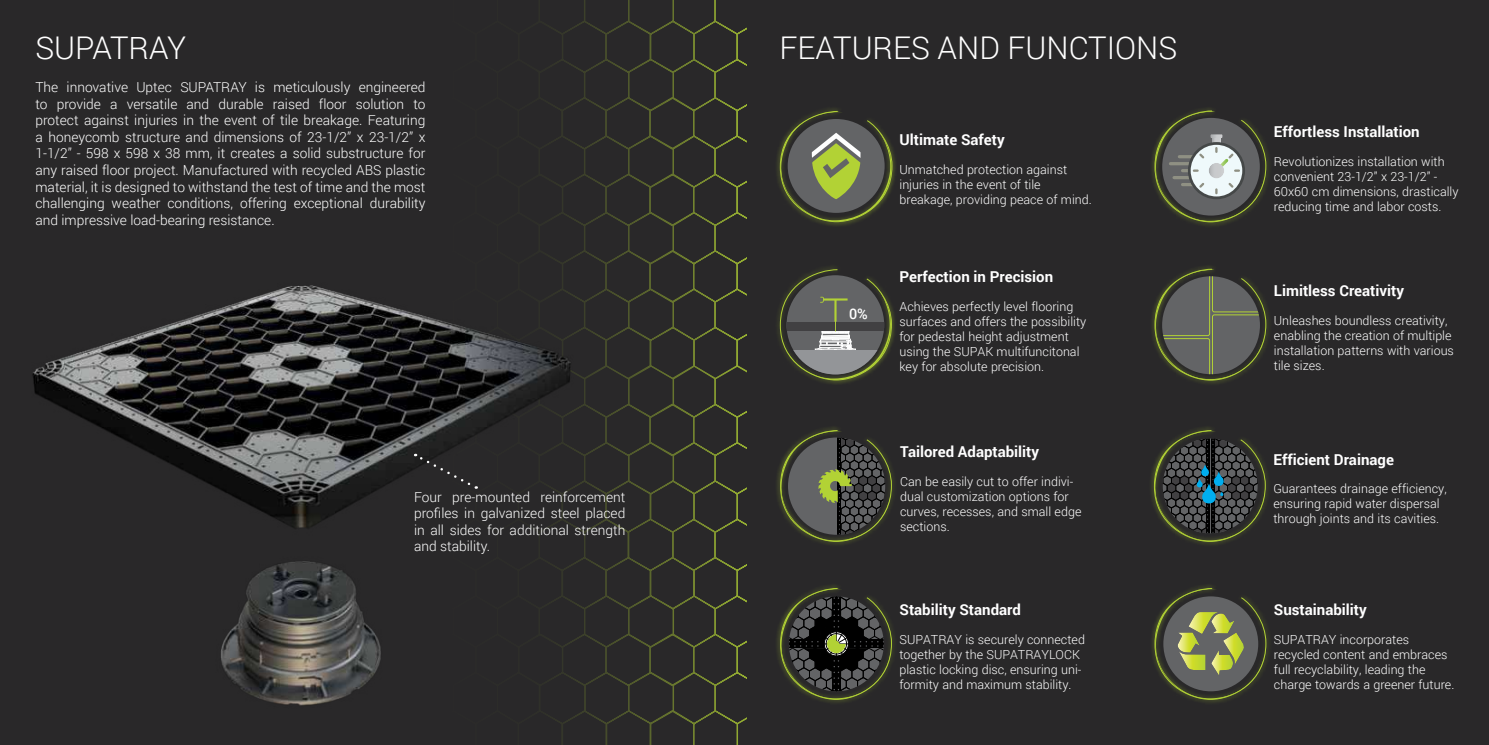
<style>
.page{position:relative;width:1489px;height:745px;background:#fff}
.page>*{position:absolute;margin:0;border:0;box-sizing:border-box;transform-origin:0 0}
.t1{font:300 31.25px "Roboto";color:#fff}
.t2{font:700 15px "Roboto";color:#fff}
.t3{font:500 14.62px "Roboto";color:#fff}
.t4{font:300 13.75px/16.5px "Roboto";color:#fff;text-align:justify}
.t5{font:300 12.5px/15px "Roboto";color:#fff}
</style>
<div class="page">
<div style="left:0;top:0;width:1488px;height:744px;background:#292829"></div>
<svg style="left:551px;top:0;width:195px;height:744px"></svg>
<svg style="left:735px;top:365px;width:11px;height:379px"></svg>
<img style="left:221px;top:561px;width:160px;height:145px">
<img style="left:32px;top:269px;width:554px;height:278px">
<svg style="left:415px;top:453px;width:61px;height:35px"></svg>
<div style="left:775px;top:425px;width:121px;height:121px;background:#b2d235;opacity:.75"></div>
<svg style="left:779px;top:429px;width:113px;height:113px"></svg>
<div style="left:1149px;top:264px;width:122px;height:121px;background:#b2d235;opacity:.75"></div>
<svg style="left:1154px;top:268px;width:112px;height:112px"></svg>
<div style="left:1149px;top:106px;width:122px;height:121px;background:#b2d235;opacity:.75"></div>
<svg style="left:1154px;top:110px;width:112px;height:112px"></svg>
<div style="left:775px;top:106px;width:122px;height:121px;background:#b2d235;opacity:.75"></div>
<svg style="left:779px;top:111px;width:113px;height:111px"></svg>
<div style="left:775px;top:264px;width:121px;height:121px;background:#b2d235;opacity:.75"></div>
<svg style="left:779px;top:269px;width:113px;height:111px"></svg>
<div style="left:1149px;top:425px;width:121px;height:121px;background:#b2d235;opacity:.75"></div>
<svg style="left:1153px;top:429px;width:112px;height:113px"></svg>
<div style="left:1149px;top:582px;width:122px;height:122px;background:#b2d235;opacity:.75"></div>
<svg style="left:1154px;top:587px;width:112px;height:112px"></svg>
<div style="left:775px;top:582px;width:121px;height:122px;background:#b2d235;opacity:.75"></div>
<svg style="left:779px;top:587px;width:113px;height:112px"></svg>
<h1 class="t1" style="left:35px;top:26px;width:152px">SUPATRAY</h1>
<p class="t4" style="left:35px;top:79px;width:391px">The innovative Uptec SUPATRAY is meticulously engineered to provide a versatile and durable raised floor solution to protect against injuries in the event of tile breakage. Featuring a honeycomb structure and dimensions of 23-1/2” x 23-1/2” x 1-1/2” - 598 x 598 x 38 mm, it creates a solid substructure for any raised floor project. Manufactured with recycled ABS plastic material, it is designed to withstand the test of time and the most challenging weather conditions, offering exceptional durability and impressive load-bearing resistance.</p>
<p class="t4" style="left:414px;top:488px;width:213px">Four pre-mounted reinforcement pro昀椀les in galvanized steel placed in all sides for additional strength and stability.</p>
<h1 class="t1" style="left:779px;top:34px;width:399px">FEATURES AND FUNCTIONS</h1>
<p class="t2" style="left:899px;top:133px;width:107px">Ultimate Safety</p>
<p class="t2" style="left:1273px;top:126px;width:147px">Effortless Installation</p>
<p class="t5" style="left:899px;top:161px;width:194px">Unmatched protection against injuries in the event of tile breakage, providing peace of mind.</p>
<p class="t5" style="left:1273px;top:154px;width:186px">Revolutionizes installation with convenient 23-1/2” x 23-1/2” -<br>60x60 cm dimensions, drastically reducing time and labor costs.</p>
<p class="t3" style="left:849px;top:305px;width:20px">0%</p>
<p class="t2" style="left:899px;top:271px;width:155px">Perfection in Precision</p>
<p class="t5" style="left:899px;top:298px;width:188px">Achieves perfectly level flooring surfaces and offers the possibility for pedestal height adjustment using the SUPAK multifuncitonal key for absolute precision.</p>
<p class="t2" style="left:900px;top:445px;width:140px">Tailored Adaptability</p>
<p class="t5" style="left:900px;top:473px;width:183px">Can be easily cut to offer indivi&shy;dual customization options for curves, recesses, and small edge sections.</p>
<p class="t2" style="left:899px;top:603px;width:123px">Stability Standard</p>
<p class="t5" style="left:899px;top:631px;width:187px">SUPATRAY is securely connected together by the SUPATRAYLOCK plastic locking disc, ensuring uni&shy;formity and maximum stability.</p>
<p class="t2" style="left:1273px;top:284px;width:132px">Limitless Creativity</p>
<p class="t5" style="left:1273px;top:312px;width:181px">Unleashes boundless creativity, enabling the creation of multiple installation patterns with various tile sizes.</p>
<p class="t2" style="left:1273px;top:452px;width:122px">Efficient Drainage</p>
<p class="t5" style="left:1273px;top:480px;width:175px">Guarantees drainage efficiency, ensuring rapid water dispersal through joints and its cavities.</p>
<p class="t2" style="left:1273px;top:603px;width:94px">Sustainability</p>
<p class="t5" style="left:1273px;top:631px;width:182px">SUPATRAY incorporates recycled content and embraces full recyclability, leading the charge towards a greener future.</p>
</div>
